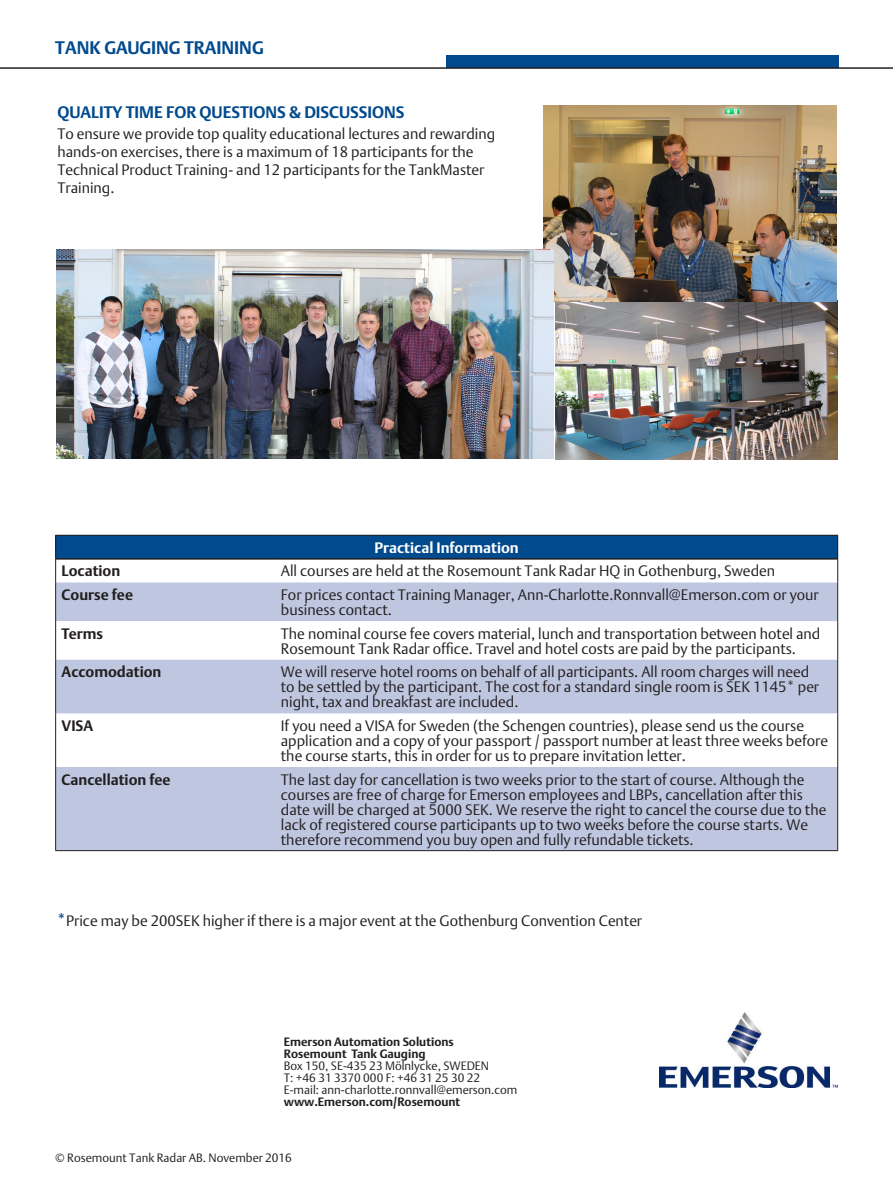
<style>
.page{position:relative;width:893px;height:1191px;background:#fff}
.page>*{position:absolute;margin:0;border:0;box-sizing:border-box;transform-origin:0 0}
.t1{font:700 18px "DTL Argo T";color:#004a8d}
.Heading{font:700 16.5px "DTL Argo T";color:#004a8d}
.Table_Body_L{font:15px/15px "DTL Argo T Light";color:#231f20}
.Body{font:15px/18px "DTL Argo T Light";color:#231f20}
.Body_2{font:15px "DTL Argo T Light";color:#231f20}
.Table_Index{font:700 15px "DTL Argo T";color:#231f20}
.Table_head_C{font:700 15px "DTL Argo T";color:#fff}
.Table_Head_L{font:12px/12px "DTL Argo T Light";color:#231f20}
.t2{font:700 12px/12px "DTL Argo T";color:#231f20}
.s1{font-family:"DTL Argo T";font-weight:700;font-size:16.5px;color:#004a8d}
</style>
<div class="page">
<img style="left:659px;top:1013px;width:179px;height:74px">
<div style="left:446px;top:55px;width:393px;height:13px;background:#004a8d"></div>
<hr style="left:0;top:67px;width:893px;height:2px;background:#231f20">
<div style="left:56px;top:535px;width:782px;height:24px;background:#004a8d"></div>
<svg style="left:56px;top:582px;width:781px;height:268px;fill:#bfc7e0"></svg>
<svg style="left:837px;top:536px;width:1px;height:46px"></svg>
<hr style="left:55px;top:582px;width:1px;height:39px;background:#231f20">
<hr style="left:837px;top:582px;width:1px;height:39px;background:#231f20">
<hr style="left:55px;top:621px;width:1px;height:39px;background:#231f20">
<hr style="left:837px;top:621px;width:1px;height:39px;background:#231f20">
<hr style="left:55px;top:660px;width:1px;height:53px;background:#231f20">
<hr style="left:837px;top:660px;width:1px;height:53px;background:#231f20">
<hr style="left:55px;top:713px;width:1px;height:54px;background:#231f20">
<hr style="left:837px;top:713px;width:1px;height:54px;background:#231f20">
<hr style="left:55px;top:767px;width:1px;height:83px;background:#231f20">
<hr style="left:837px;top:767px;width:1px;height:83px;background:#231f20">
<hr style="left:55px;top:850px;width:220px;height:1px;background:#231f20">
<hr style="left:275px;top:850px;width:563px;height:1px;background:#231f20">
<hr style="left:275px;top:558px;width:562px;height:1px;background:#231f20">
<hr style="left:55px;top:535px;width:220px;height:1px;background:#231f20">
<svg style="left:55px;top:535px;width:1px;height:47px"></svg>
<hr style="left:275px;top:535px;width:563px;height:1px;background:#231f20">
<hr style="left:56px;top:558px;width:219px;height:1px;background:#231f20">
<img style="left:555px;top:301px;width:282px;height:158px">
<img style="left:544px;top:105px;width:293px;height:196px">
<img style="left:57px;top:250px;width:496px;height:208px">
<p class="t1" style="left:55px;top:37px;width:210px">TANK GAUGING TRAINING</p>
<p class="Heading" style="left:57px;top:102px;width:349px">QUALITY TIME FOR QUESTIONS &amp; DISCUSSIONS</p>
<p class="Body" style="left:57px;top:125px;width:439px">To ensure we provide top quality educational lectures and rewarding hands-on exercises, there is a maximum of 18 participants for the Technical Product Training- and 12 participants for the TankMaster Training.</p>
<p class="Table_head_C" style="left:375px;top:538px;width:146px">Practical Information</p>
<p class="Table_Index" style="left:62px;top:562px;width:60px">Location</p>
<p class="Table_Body_L" style="left:281px;top:563px;width:496px">All courses are held at the Rosemount Tank Radar HQ in Gothenburg, Sweden</p>
<p class="Table_Index" style="left:62px;top:586px;width:73px">Course fee</p>
<p class="Table_Body_L" style="left:281px;top:587px;width:539px">For prices contact Training Manager, Ann-Charlotte.Ronnvall@Emerson.com or your business contact.</p>
<p class="Table_Index" style="left:62px;top:624px;width:43px">Terms</p>
<p class="Table_Body_L" style="left:281px;top:626px;width:541px">The nominal course fee covers material, lunch and transportation between hotel and<br>Rosemount Tank Radar office. Travel and hotel costs are paid by the participants.</p>
<p class="Table_Index" style="left:62px;top:663px;width:101px">Accomodation</p>
<p class="Table_Body_L" style="left:281px;top:664px;width:540px">We will reserve hotel rooms on behalf of all participants. All room charges will need to be settled by the participant. The cost for a standard single room is SEK 1145* per night, tax and breakfast are included.</p>
<p class="Table_Index" style="left:62px;top:717px;width:33px">VISA</p>
<p class="Table_Body_L" style="left:281px;top:718px;width:549px">If you need a VISA for Sweden (the Schengen countries), please send us the course application and a copy of your passport / passport number at least three weeks before the course starts, this in order for us to prepare invitation letter.</p>
<p class="Table_Index" style="left:62px;top:770px;width:110px">Cancellation fee</p>
<p class="Table_Body_L" style="left:281px;top:771px;width:547px">The last day for cancellation is two weeks prior to the start of course. Although the courses are free of charge for Emerson employees and LBPs, cancellation after this date will be charged at 5000 SEK. We reserve the right to cancel the course due to the lack of registered course participants up to two weeks before the course starts. We therefore recommend you buy open and fully refundable tickets.</p>
<p class="Body_2" style="left:57px;top:912px;width:587px"><span class="s1">*</span>Price may be 200SEK higher if there is a major event at the Gothenburg Convention Center</p>
<p class="t2" style="left:284px;top:1036px;width:171px">Emerson Automation Solutions<br>Rosemount Tank Gauging</p>
<p class="Table_Head_L" style="left:284px;top:1060px;width:235px">Box 150, SE-435 23 Mölnlycke, SWEDEN<br>T: +46 31 3370 000 F: +46 31 25 30 22<br>E-mail: ann-charlotte.ronnvall@emerson.com</p>
<p class="t2" style="left:284px;top:1096px;width:178px">www.Emerson.com/Rosemount</p>
<p class="Table_Head_L" style="left:55px;top:1151px;width:238px">© Rosemount Tank Radar AB. November 2016</p>
</div>
